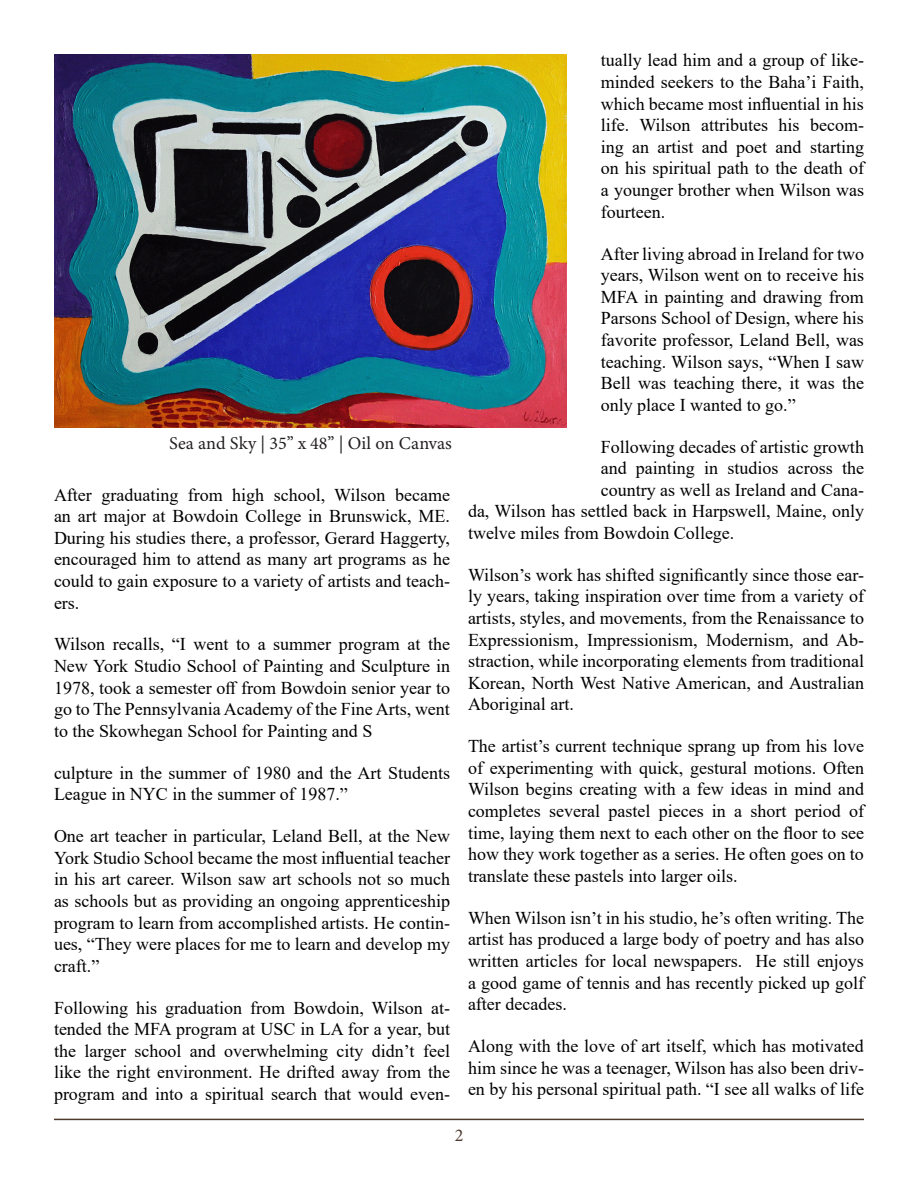
<style>
.page{position:relative;width:918px;height:1188px;background:#fff}
.page>*{position:absolute;margin:0;border:0;box-sizing:border-box;transform-origin:0 0}
.t1{font:18px/21.6px "Times New Roman";color:#000;text-align:justify}
.t2{font:18px "Minion Variable Concept";color:#231f20}
.t3{font:18px "Minion Pro";color:#4d392e}
</style>
<div class="page">
<hr style="left:54px;top:1119px;width:810px;height:1px;background:#4d392e">
<img style="left:54px;top:54px;width:513px;height:373px">
<p class="t2" style="left:169px;top:431px;width:284px">Sea and Sky | 35” x 48” | Oil on Canvas</p>
<p class="t1" style="left:54px;top:483px;width:398px">After graduating from high school, Wilson became an art major at Bowdoin College in Brunswick, ME.<br>During his studies there, a professor, Gerard Haggerty, encouraged him to attend as many art programs as he could to gain exposure to a variety of artists and teach&shy;ers.</p>
<p class="t1" style="left:54px;top:633px;width:398px">Wilson recalls, “I went to a summer program at the New York Studio School of Painting and Sculpture in 1978, took a semester off from Bowdoin senior year to go to The Pennsylvania Academy of the Fine Arts, went to the Skowhegan School for Painting and S</p>
<p class="t1" style="left:54px;top:761px;width:398px">culpture in the summer of 1980 and the Art Students<br>League in NYC in the summer of 1987.”</p>
<p class="t1" style="left:54px;top:825px;width:398px">One art teacher in particular, Leland Bell, at the New York Studio School became the most influential teacher in his art career. Wilson saw art schools not so much as schools but as providing an ongoing apprenticeship program to learn from accomplished artists. He contin&shy;ues, “They were places for me to learn and develop my craft.”</p>
<p class="t1" style="left:54px;top:996px;width:398px">Following his graduation from Bowdoin, Wilson at&shy;tended the MFA program at USC in LA for a year, but the larger school and overwhelming city didn’t feel like the right environment. He drifted away from the program and into a spiritual search that would even-</p>
<p class="t1" style="left:601px;top:49px;width:265px">tually lead him and a group of like&shy;minded seekers to the Baha’i Faith, which became most influential in his life. Wilson attributes his becom&shy;ing an artist and poet and starting on his spiritual path to the death of a younger brother when Wilson was fourteen.</p>
<p class="t1" style="left:601px;top:242px;width:265px">After living abroad in Ireland for two years, Wilson went on to receive his MFA in painting and drawing from Parsons School of Design, where his favorite professor, Leland Bell, was teaching. Wilson says, “When I saw Bell was teaching there, it was the only place I wanted to go.”</p>
<p class="t1" style="left:601px;top:435px;width:265px">Following decades of artistic growth</p>
<p class="t1" style="left:601px;top:457px;width:265px">and painting in studios across the</p>
<p class="t1" style="left:601px;top:478px;width:265px">country as well as Ireland and Cana-</p>
<p class="t1" style="left:468px;top:500px;width:398px">da, Wilson has settled back in Harpswell, Maine, only</p>
<p class="t1" style="left:468px;top:522px;width:268px">twelve miles from Bowdoin College.</p>
<p class="t1" style="left:468px;top:563px;width:398px">Wilson’s work has shifted significantly since those ear&shy;ly years, taking inspiration over time from a variety of artists, styles, and movements, from the Renaissance to Expressionism, Impressionism, Modernism, and Ab&shy;straction, while incorporating elements from traditional Korean, North West Native American, and Australian Aboriginal art.</p>
<p class="t1" style="left:468px;top:735px;width:398px">The artist’s current technique sprang up from his love of experimenting with quick, gestural motions. Often Wilson begins creating with a few ideas in mind and completes several pastel pieces in a short period of time, laying them next to each other on the floor to see how they work together as a series. He often goes on to translate these pastels into larger oils.</p>
<p class="t1" style="left:468px;top:906px;width:398px">When Wilson isn’t in his studio, he’s often writing. The artist has produced a large body of poetry and has also written articles for local newspapers. He still enjoys a good game of tennis and has recently picked up golf after decades.</p>
<p class="t1" style="left:468px;top:1035px;width:398px">Along with the love of art itself, which has motivated him since he was a teenager, Wilson has also been driv&shy;en by his personal spiritual path. “I see all walks of life</p>
<p class="t3" style="left:455px;top:1123px;width:10px">2</p>
</div>
